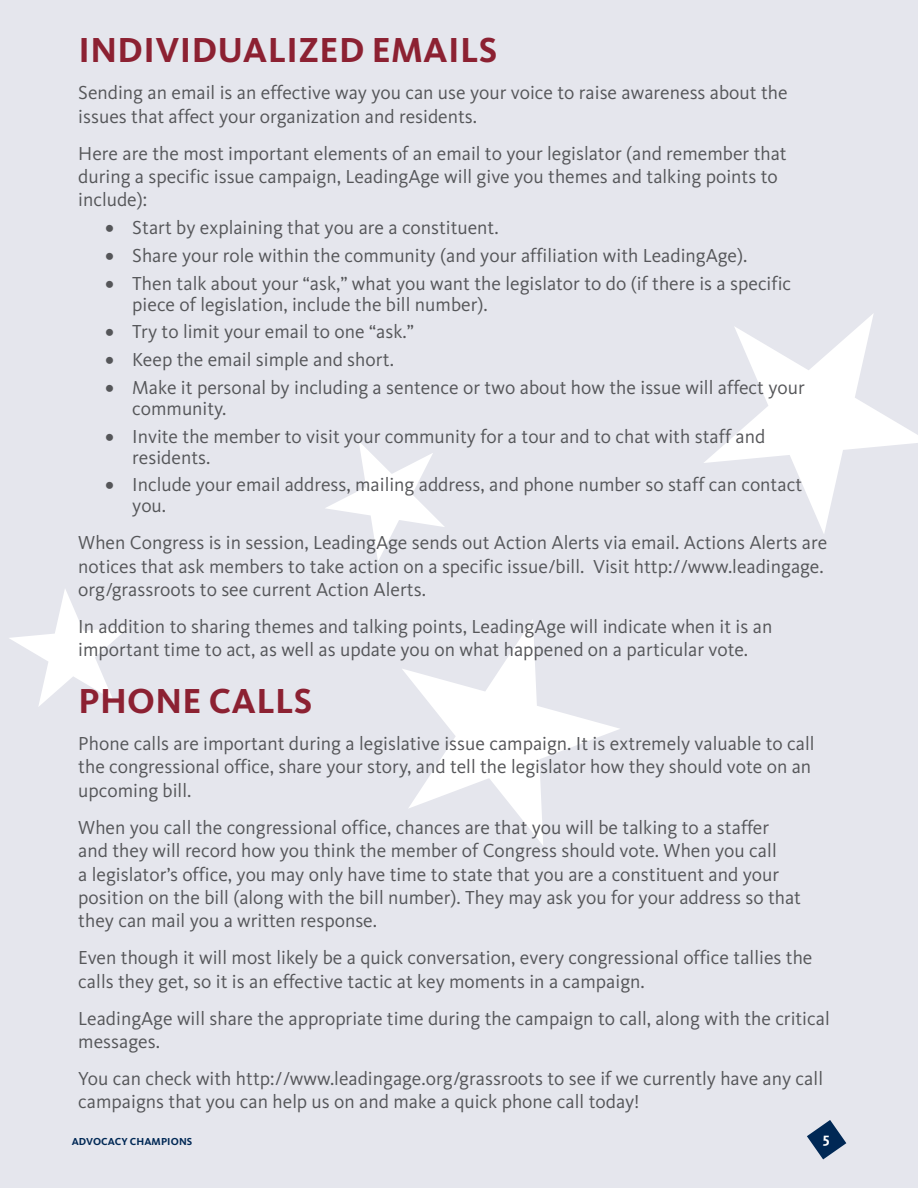
<style>
.page{position:relative;width:918px;height:1188px;background:#e5e6ed}
.page>*{position:absolute;margin:0;border:0;box-sizing:border-box;transform-origin:0 0}
.TEXT__125_before{font:700 36px "Kievit OT";letter-spacing:.01em;color:#8c2132}
.Heading_2{font:700 36px "Kievit OT";letter-spacing:.01em;color:#8c2132}
.TEXT__125_before-2{font:19.5px/23.4px "Kievit OT";color:#555659}
.t1{font:700 15px "Kievit OT";color:#fff}
.t2{font:700 10.5px "Kievit OT";letter-spacing:.01em;color:#002855}
</style>
<div class="page">
<svg style="left:704px;top:314px;width:214px;height:219px"></svg>
<svg style="left:326px;top:442px;width:118px;height:119px"></svg>
<svg style="left:402px;top:620px;width:218px;height:225px"></svg>
<svg style="left:9px;top:589px;width:120px;height:118px"></svg>
<svg style="left:807px;top:1120px;width:39px;height:39px"></svg>
<p class="TEXT__125_before" style="left:78px;top:29px;width:420px">INDIVIDUALIZED EMAILS</p>
<p class="TEXT__125_before-2" style="left:78px;top:81px;width:711px">Sending an email is an effective way you can use your voice to raise awareness about the issues that affect your organization and residents.</p>
<p class="TEXT__125_before-2" style="left:78px;top:141px;width:710px">Here are the most important elements of an email to your legislator (and remember that during a specific issue campaign, LeadingAge will give you themes and talking points to include):</p>
<p class="TEXT__125_before-2" style="left:105px;top:216px;width:395px">• Start by explaining that you are a constituent.</p>
<p class="TEXT__125_before-2" style="left:105px;top:244px;width:644px">• Share your role within the community (and your affiliation with LeadingAge).</p>
<p class="TEXT__125_before-2" style="left:132px;top:273px;width:660px;line-height:21px;text-indent:-27px">• Then talk about your “ask,” what you want the legislator to do (if there is a specific piece of legislation, include the bill number).</p>
<p class="TEXT__125_before-2" style="left:105px;top:320px;width:310px">• Try to limit your email to one “ask.”</p>
<p class="TEXT__125_before-2" style="left:105px;top:348px;width:290px">• Keep the email simple and short.</p>
<p class="TEXT__125_before-2" style="left:132px;top:377px;width:674px;line-height:21px;text-indent:-27px">• Make it personal by including a sentence or two about how the issue will affect your community.</p>
<p class="TEXT__125_before-2" style="left:132px;top:426px;width:635px;line-height:21px;text-indent:-27px">• Invite the member to visit your community for a tour and to chat with staff and residents.</p>
<p class="TEXT__125_before-2" style="left:132px;top:474px;width:671px;line-height:21px;text-indent:-27px">• Include your email address, mailing address, and phone number so staff can contact you.</p>
<p class="TEXT__125_before-2" style="left:78px;top:531px;width:751px">When Congress is in session, LeadingAge sends out Action Alerts via email. Actions Alerts are notices that ask members to take action on a specific issue/bill. Visit http://www.leadingage. org/grassroots to see current Action Alerts.</p>
<p class="TEXT__125_before-2" style="left:78px;top:615px;width:696px">In addition to sharing themes and talking points, LeadingAge will indicate when it is an important time to act, as well as update you on what happened on a particular vote.</p>
<p class="Heading_2" style="left:78px;top:679px;width:236px">PHONE CALLS</p>
<p class="TEXT__125_before-2" style="left:78px;top:732px;width:738px">Phone calls are important during a legislative issue campaign. It is extremely valuable to call the congressional office, share your story, and tell the legislator how they should vote on an upcoming bill.</p>
<p class="TEXT__125_before-2" style="left:78px;top:815px;width:724px">When you call the congressional office, chances are that you will be talking to a staffer and they will record how you think the member of Congress should vote. When you call<br>a legislator’s office, you may only have time to state that you are a constituent and your position on the bill (along with the bill number). They may ask you for your address so that they can mail you a written response.</p>
<p class="TEXT__125_before-2" style="left:78px;top:946px;width:736px">Even though it will most likely be a quick conversation, every congressional office tallies the calls they get, so it is an effective tactic at key moments in a campaign.</p>
<p class="TEXT__125_before-2" style="left:78px;top:1006px;width:753px">LeadingAge will share the appropriate time during the campaign to call, along with the critical messages.</p>
<p class="TEXT__125_before-2" style="left:78px;top:1066px;width:746px">You can check with http://www.leadingage.org/grassroots to see if we currently have any call campaigns that you can help us on and make a quick phone call today!</p>
<p class="t2" style="left:72px;top:1135px;width:122px">ADVOCACY CHAMPIONS</p>
<p class="t1" style="left:823px;top:1129px;width:8px">5</p>
</div>
